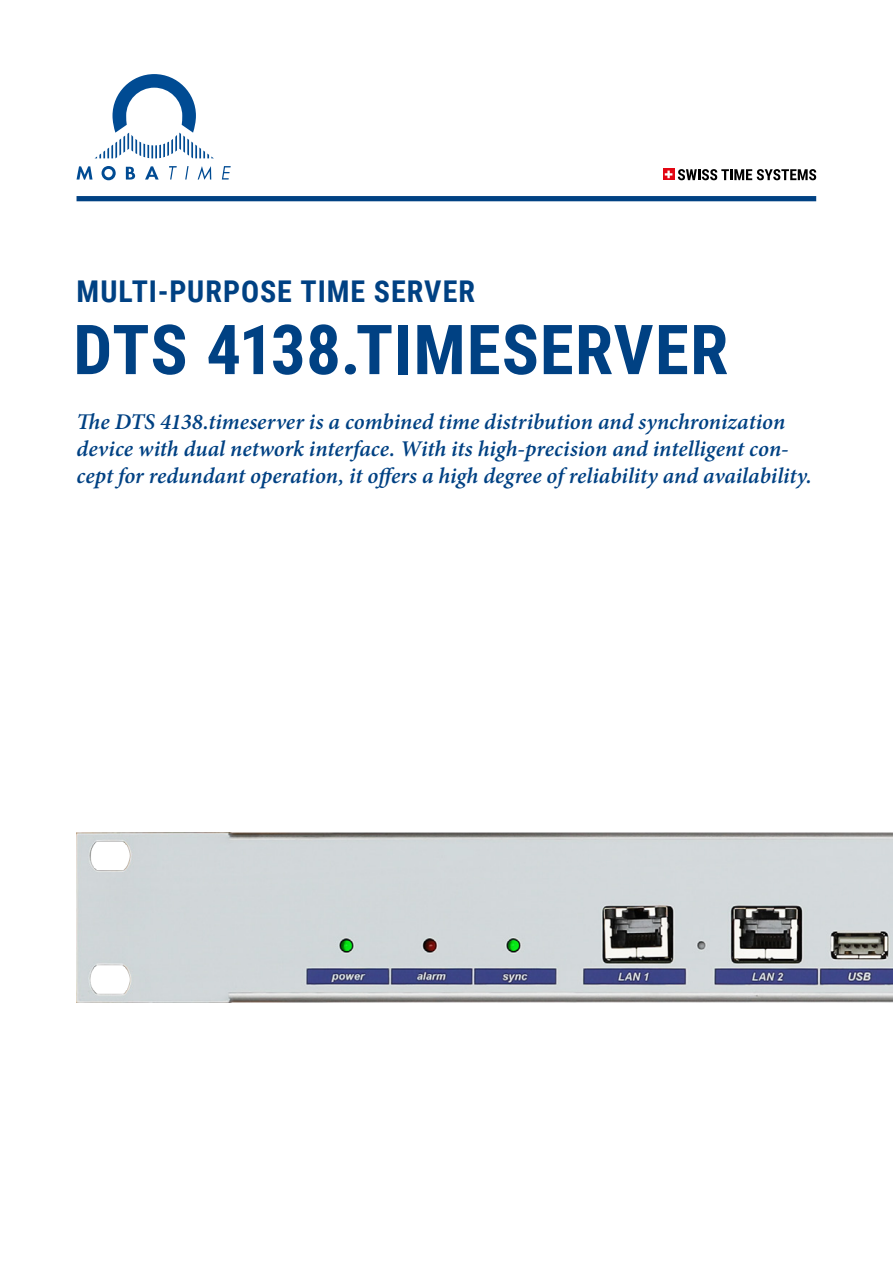
<style>
.page{position:relative;width:893px;height:1263px;background:#fff}
.page>*{position:absolute;margin:0;border:0;box-sizing:border-box;transform-origin:0 0}
.t1{font:700 69px "Roboto Condensed";letter-spacing:.01em;color:#004183}
.t2{font:700 30px "Roboto Condensed";letter-spacing:.03em;color:#004183}
.t3{font:italic 600 22.5px/27px "Minion Pro";color:#004183}
</style>
<div class="page">
<div style="left:77px;top:196px;width:739px;height:5px;background:#004183"></div>
<svg style="left:663px;top:169px;width:11px;height:11px"></svg>
<svg style="left:665px;top:171px;width:7px;height:7px"></svg>
<svg style="left:678px;top:169px;width:138px;height:11px"></svg>
<svg style="left:95px;top:74px;width:119px;height:84px"></svg>
<svg style="left:77px;top:166px;width:15px;height:14px"></svg>
<svg style="left:102px;top:166px;width:14px;height:14px"></svg>
<svg style="left:126px;top:167px;width:9px;height:13px"></svg>
<svg style="left:145px;top:166px;width:14px;height:14px"></svg>
<svg style="left:169px;top:166px;width:8px;height:14px"></svg>
<svg style="left:185px;top:166px;width:4px;height:14px"></svg>
<svg style="left:198px;top:166px;width:13px;height:14px"></svg>
<svg style="left:222px;top:166px;width:9px;height:14px"></svg>
<img style="left:77px;top:832px;width:816px;height:170px">
<p class="t2" style="left:77px;top:270px;width:400px">MULTI-PURPOSE TIME SERVER</p>
<p class="t1" style="left:73px;top:301px;width:657px">DTS 4138.TIMESERVER</p>
<p class="t3" style="left:77px;top:408px;width:737px">The DTS 4138.timeserver is a combined time distribution and synchronization device with dual network interface. With its high-precision and intelligent con&shy;cept for redundant operation, it offers a high degree of reliability and availability.</p>
</div>
